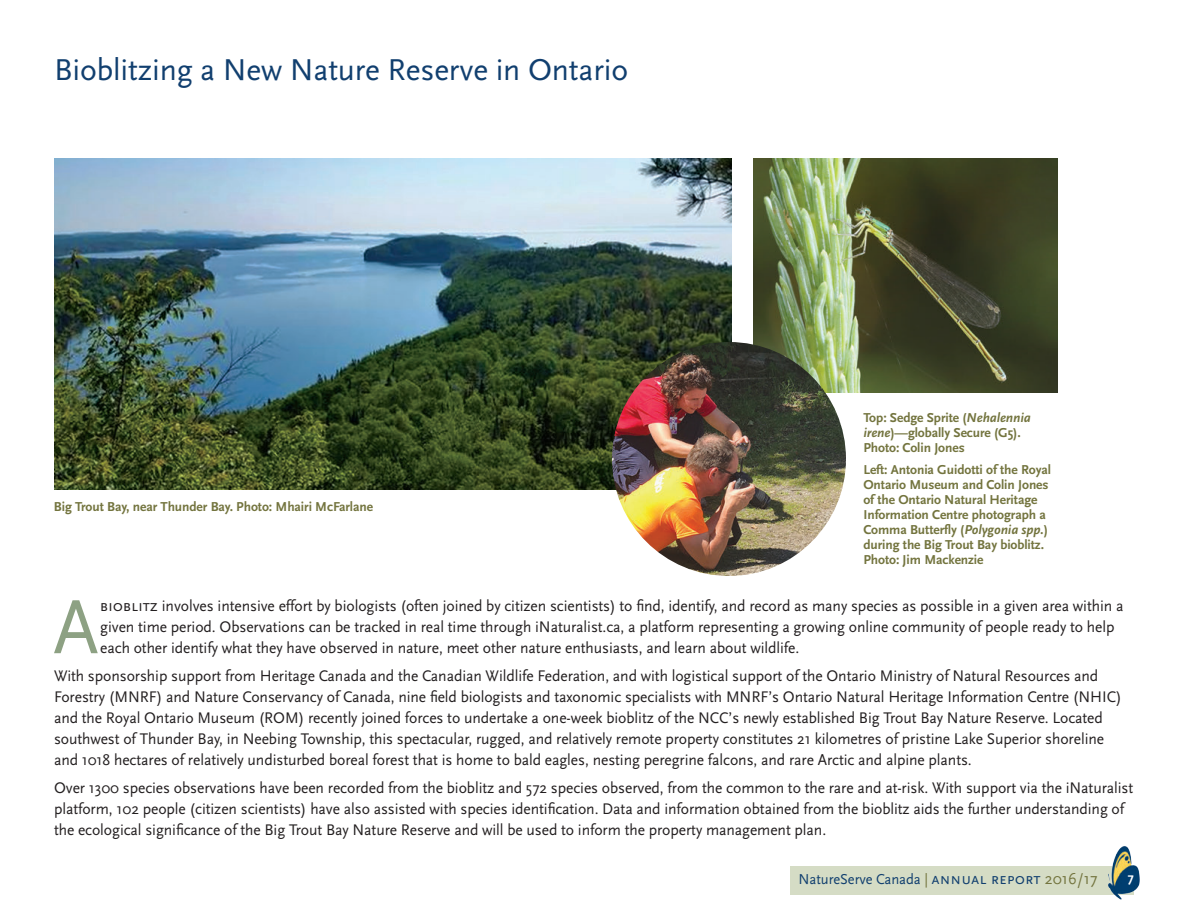
<style>
.page{position:relative;width:1188px;height:918px;background:#fff}
.page>*{position:absolute;margin:0;border:0;box-sizing:border-box;transform-origin:0 0}
.t1{font:78px "Scala Sans";color:#8da183}
.t2{font:31.5px "Scala Sans";letter-spacing:-.005em;color:#113f6f}
.t3{font:16.05px/21px "Scala Sans";letter-spacing:-.005em;color:#231f20}
.t4{font:15px "Scala Sans";letter-spacing:-.005em;color:#113f6f}
.t5{font:700 13.5px/15px "Scala Sans";letter-spacing:-.005em;color:#73743e}
.t6{font:700 13.5px "Scala Sans";color:#fff}
.s1{font-style:italic}
.s2{font-family:"Scala Sans Caps";font-size:16.5px}
.s3{color:#73743e}
.s4{font-family:"Scala Sans Caps";font-size:16.5px;color:#73743e}
</style>
<div class="page">
<div style="left:790px;top:866px;width:344px;height:28px;background:#d5dcc5"></div>
<img style="left:54px;top:158px;width:677px;height:331px">
<img style="left:753px;top:158px;width:305px;height:234px">
<img style="left:612px;top:342px;width:234px;height:234px;border-radius:117px">
<img style="left:1080px;top:846px;width:60px;height:54px">
<h2 class="t2" style="left:54px;top:53px;width:576px">Bioblitzing a New Nature Reserve in Ontario</h2>
<p class="t5" style="left:54px;top:499px;width:321px">Big Trout Bay, near Thunder Bay. Photo: Mhairi McFarlane</p>
<p class="t5" style="left:863px;top:411px;width:169px">Top: Sedge Sprite (<span class="s1">Nehalennia irene</span>)—globally Secure (G5).<br>Photo: Colin Jones</p>
<p class="t5" style="left:863px;top:463px;width:189px">Left: Antonia Guidotti of the Royal<br>Ontario Museum and Colin Jones of the Ontario Natural Heritage<br>Information Centre photograph a<br>Comma Butterfly (<span class="s1">Polygonia spp.</span>) during the Big Trout Bay bioblitz.<br>Photo: Jim Mackenzie</p>
<h1 class="t1" style="left:53px;top:586px;width:46px">A</h1>
<p class="t3" style="left:100px;top:596px;width:1025px"><span class="s2">bioblitz</span> involves intensive effort by biologists (often joined by citizen scientists) to find, identify, and record as many species as possible in a given area within a given time period. Observations can be tracked in real time through iNaturalist.ca, a platform representing a growing online community of people ready to help each other identify what they have observed in nature, meet other nature enthusiasts, and learn about wildlife.</p>
<p class="t3" style="left:54px;top:666px;width:1069px">With sponsorship support from Heritage Canada and the Canadian Wildlife Federation, and with logistical support of the Ontario Ministry of Natural Resources and Forestry (MNRF) and Nature Conservancy of Canada, nine field biologists and taxonomic specialists with MNRF’s Ontario Natural Heritage Information Centre (NHIC) and the Royal Ontario Museum (ROM) recently joined forces to undertake a one-week bioblitz of the NCC’s newly established Big Trout Bay Nature Reserve. Located southwest of Thunder Bay, in Neebing Township, this spectacular, rugged, and relatively remote property constitutes 21 kilometres of pristine Lake Superior shoreline and 1018 hectares of relatively undisturbed boreal forest that is home to bald eagles, nesting peregrine falcons, and rare Arctic and alpine plants.</p>
<p class="t3" style="left:54px;top:777px;width:1081px">Over 1300 species observations have been recorded from the bioblitz and 572 species observed, from the common to the rare and at-risk. With support via the iNaturalist platform, 102 people (citizen scientists) have also assisted with species identification. Data and information obtained from the bioblitz aids the further understanding of the ecological significance of the Big Trout Bay Nature Reserve and will be used to inform the property management plan.</p>
<p class="t4" style="left:799px;top:871px;width:300px">NatureServe Canada <span class="s3">|</span> <span class="s2">annual report</span> <span class="s4">2016/17</span></p>
<p class="t6" style="left:1128px;top:871px;width:8px">7</p>
</div>
